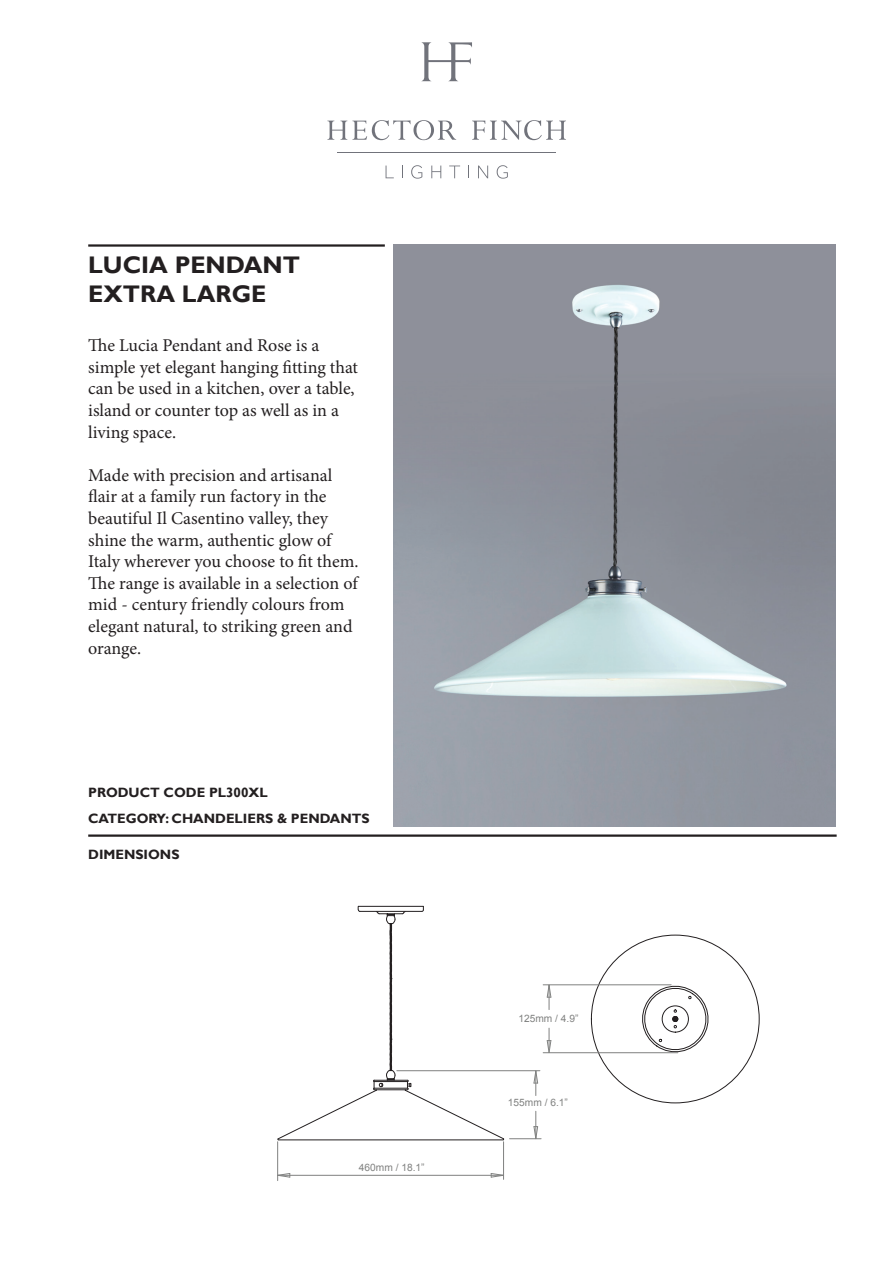
<style>
.page{position:relative;width:893px;height:1263px;background:#fff}
.page>*{position:absolute;margin:0;border:0;box-sizing:border-box;transform-origin:0 0}
.t1{font:700 24px/28.8px "Gill Sans";color:#231f20}
.t2{font:18px/21.6px "Minion Pro";color:#231f20}
.t3{font:700 13.5px/25.5px "Gill Sans";color:#231f20}
.t4{font:10.2px "Arial";color:#808180}
</style>
<div class="page">
<hr style="left:88px;top:834px;width:749px;height:3px;background:#231f20">
<hr style="left:88px;top:244px;width:297px;height:3px;background:#231f20">
<img style="left:393px;top:244px;width:443px;height:582px">
<hr style="left:337px;top:152px;width:219px;height:1px;background:#71737b">
<svg style="left:421px;top:42px;width:51px;height:39px"></svg>
<svg style="left:472px;top:120px;width:94px;height:20px"></svg>
<svg style="left:327px;top:120px;width:129px;height:20px"></svg>
<svg style="left:386px;top:166px;width:8px;height:12px"></svg>
<svg style="left:402px;top:166px;width:1px;height:12px"></svg>
<svg style="left:411px;top:165px;width:11px;height:14px"></svg>
<svg style="left:431px;top:166px;width:10px;height:12px"></svg>
<svg style="left:449px;top:166px;width:11px;height:12px"></svg>
<svg style="left:468px;top:166px;width:1px;height:12px"></svg>
<svg style="left:478px;top:166px;width:10px;height:12px"></svg>
<svg style="left:497px;top:165px;width:11px;height:14px"></svg>
<hr style="left:239px;top:866px;width:570px;height:1px;background:#050504">
<hr style="left:239px;top:1262px;width:570px;height:1px;background:#050504">
<hr style="left:239px;top:866px;width:1px;height:359px;background:#050504">
<hr style="left:832px;top:866px;width:1px;height:359px;background:#050504">
<svg style="left:638px;top:984px;width:71px;height:70px"></svg>
<svg style="left:278px;top:906px;width:226px;height:234px"></svg>
<svg style="left:547px;top:985px;width:4px;height:24px"></svg>
<svg style="left:547px;top:1028px;width:4px;height:24px"></svg>
<hr style="left:543px;top:1052px;width:135px;height:1px;background:#808180">
<hr style="left:543px;top:984px;width:128px;height:1px;background:#808180">
<svg style="left:491px;top:1173px;width:12px;height:4px"></svg>
<svg style="left:278px;top:1173px;width:13px;height:4px"></svg>
<hr style="left:278px;top:1175px;width:225px;height:1px;background:#808180">
<hr style="left:277px;top:1142px;width:1px;height:38px;background:#808180">
<hr style="left:503px;top:1142px;width:1px;height:37px;background:#808180">
<svg style="left:534px;top:1071px;width:4px;height:24px"></svg>
<svg style="left:534px;top:1111px;width:4px;height:27px"></svg>
<hr style="left:509px;top:1138px;width:32px;height:1px;background:#808180">
<hr style="left:397px;top:1070px;width:143px;height:1px;background:#808180">
<h1 class="t1" style="left:88px;top:251px;width:213px">LUCIA PENDANT<br>EXTRA LARGE</h1>
<p class="t2" style="left:88px;top:335px;width:271px">The Lucia Pendant and Rose is a simple yet elegant hanging fitting that can be used in a kitchen, over a table, island or counter top as well as in a living space.</p>
<p class="t2" style="left:88px;top:464px;width:272px">Made with precision and artisanal flair at a family run factory in the beautiful Il Casentino valley, they shine the warm, authentic glow of Italy wherever you choose to fit them.<br>The range is available in a selection of mid - century friendly colours from elegant natural, to striking green and orange.</p>
<p class="t3" style="left:88px;top:780px;width:283px">PRODUCT CODE PL300XL<br>CATEGORY: CHANDELIERS &amp; PENDANTS</p>
<p class="t3" style="left:88px;top:842px;width:93px">DIMENSIONS</p>
<p class="t4" style="left:359px;top:1161px;width:67px">460mm / 18.1”</p>
<p class="t4" style="left:518px;top:1012px;width:61px">125mm / 4.9”</p>
<p class="t4" style="left:508px;top:1096px;width:61px">155mm / 6.1”</p>
</div>
